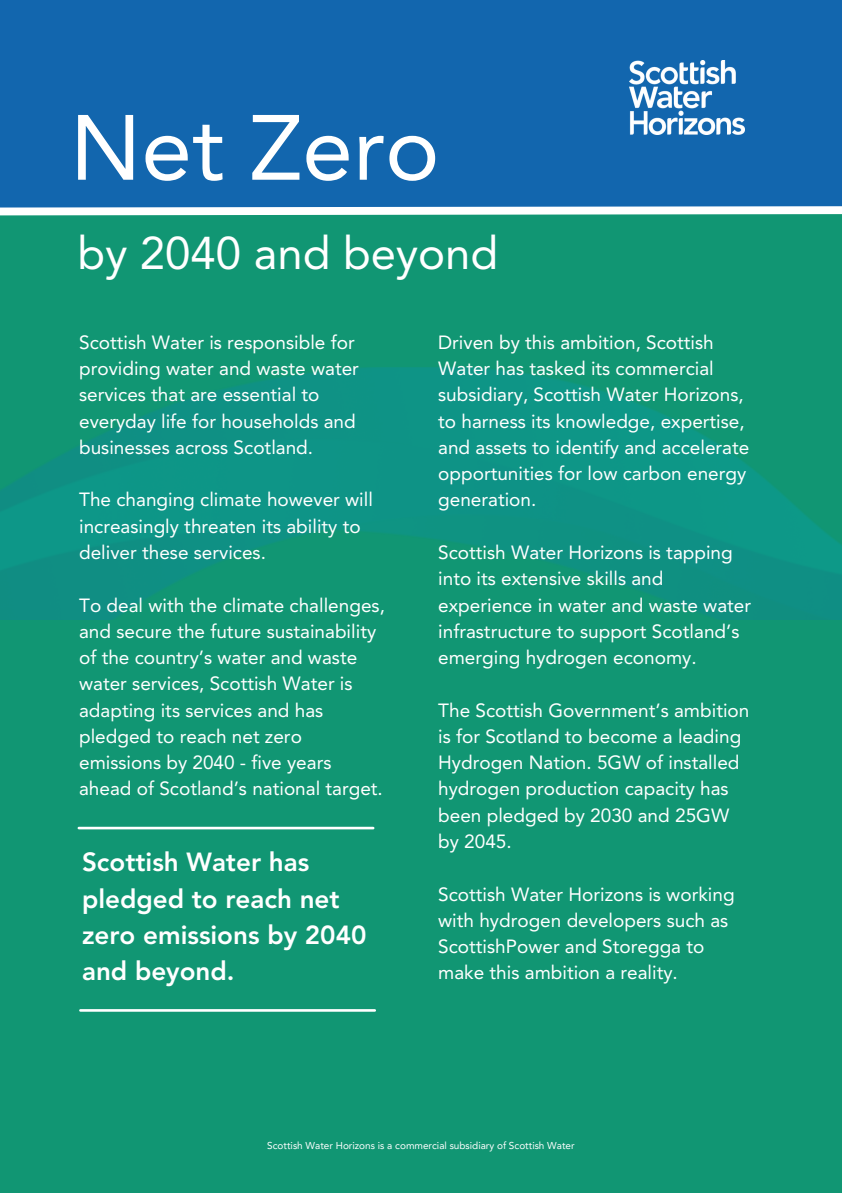
<style>
.page{position:relative;width:842px;height:1193px;background:#fff}
.page>*{position:absolute;margin:0;border:0;box-sizing:border-box;transform-origin:0 0}
.t1{font:91.4px "Avenir LT Std";color:#fff}
.t2{font:45.5px "Avenir LT Std";color:#fff}
.t3{font:800 26px/36.4px "Avenir LT Std";color:#fff}
.t4{font:19px/26.2px "Avenir LT Std";color:#fff}
.t5{font:10px "Avenir LT Pro";color:#fff}
</style>
<div class="page">
<div style="left:0;top:0;width:842px;height:1192px;background:#1266ae"></div>
<div style="left:0;top:214px;width:842px;height:978px;background:#119673"></div>
<img style="left:0;top:367px;width:842px;height:252px">
<svg style="left:0;top:206px;width:842px;height:10px;background:#cce4e6"></svg>
<img style="left:630px;top:60px;width:115px;height:74px">
<hr style="left:79px;top:826px;width:294px;height:3px;background:#fff">
<hr style="left:80px;top:1008px;width:295px;height:3px;background:#fff">
<h4 class="t1" style="left:70px;top:111px;width:371px">Net Zero</h4>
<h4 class="t2" style="left:78px;top:234px;width:422px">by 2040 and beyond</h4>
<p class="t4" style="left:79px;top:331px;width:281px">Scottish Water is responsible for providing water and waste water services that are essential to everyday life for households and businesses across Scotland.</p>
<h1 class="t4" style="left:79px;top:488px;width:295px">The changing climate however will increasingly threaten its ability to deliver these services.</h1>
<h2 class="t4" style="left:79px;top:593px;width:307px">To deal with the climate challenges, and secure the future sustainability of the country’s water and waste water services, Scottish Water is adapting its services and has pledged to reach net zero emissions by 2040 - five years ahead of Scotland’s national target.</h2>
<h4 class="t3" style="left:82px;top:846px;width:286px">Scottish Water has pledged to reach net zero emissions by 2040 and beyond.</h4>
<h4 class="t4" style="left:438px;top:331px;width:313px">Driven by this ambition, Scottish<br>Water has tasked its commercial subsidiary, Scottish Water Horizons, to harness its knowledge, expertise, and assets to identify and accelerate opportunities for low carbon energy generation.</h4>
<h4 class="t4" style="left:438px;top:541px;width:314px">Scottish Water Horizons is tapping into its extensive skills and experience in water and waste water infrastructure to support Scotland’s emerging hydrogen economy.</h4>
<p class="t4" style="left:438px;top:698px;width:313px">The Scottish Government’s ambition is for Scotland to become a leading<br>Hydrogen Nation. 5GW of installed hydrogen production capacity has been pledged by 2030 and 25GW by 2045.</p>
<h3 class="t4" style="left:438px;top:882px;width:298px">Scottish Water Horizons is working with hydrogen developers such as<br>ScottishPower and Storegga to make this ambition a reality.</h3>
<h4 class="t5" style="left:267px;top:1140px;width:309px">Scottish Water Horizons is a commercial subsidiary of Scottish Water</h4>
</div>
